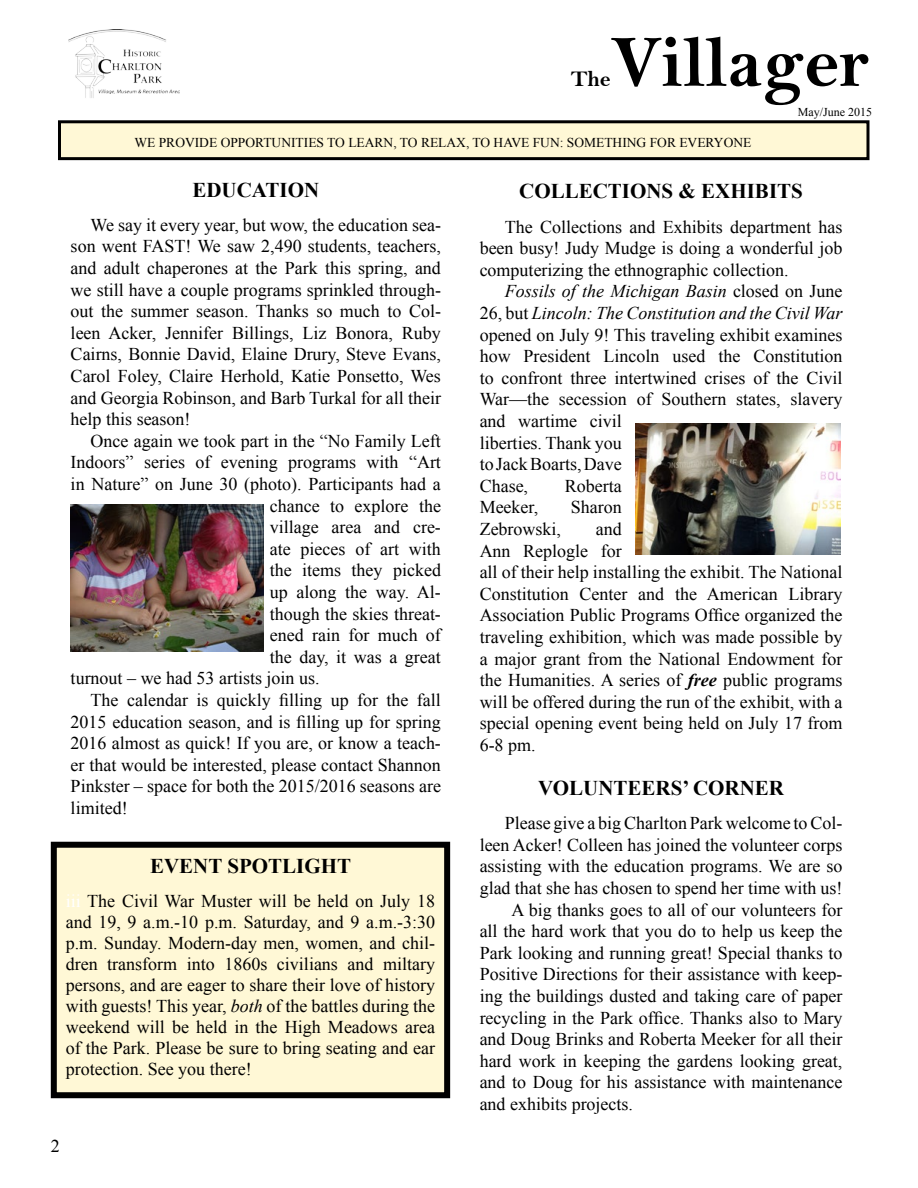
<style>
.page{position:relative;width:918px;height:1188px;background:#fff}
.page>*{position:absolute;margin:0;border:0;box-sizing:border-box;transform-origin:0 0}
.t1{font:73.5px "Bell MT Bold";color:#000}
.t2{font:22.5px "Bell MT Bold";color:#000}
.t3{font:700 21px "Times New Roman";color:#000}
.t4{font:18px/21.6px "Times New Roman";color:#000}
.t5{font:13.5px "Times New Roman";color:#000}
.t6{font:12px "Times New Roman";color:#000}
.s1{color:#fff}
.s2{font-style:italic}
.s3{font-weight:700;font-style:italic}
.s4{font-style:italic;color:#fff}
</style>
<div class="page">
<div style="left:59px;top:122px;width:809px;height:37px;background:#fff8d6"></div>
<div style="left:58px;top:120px;width:811px;height:40px;border:3px solid #000"></div>
<img style="left:68px;top:30px;width:112px;height:68px">
<div style="left:97px;top:95px;width:82px;height:15px;background:#fff"></div>
<img style="left:71px;top:504px;width:192px;height:147px">
<div style="left:54px;top:845px;width:393px;height:250px;background:#fff8d6"></div>
<div style="left:51px;top:842px;width:399px;height:256px;border:6px solid #000"></div>
<img style="left:635px;top:424px;width:205px;height:130px">
<h1 class="t1" style="left:611px;top:19px;width:260px">Villager</h1>
<p class="t5" style="left:134px;top:133px;width:618px">WE PROVIDE OPPORTUNITIES TO LEARN, TO RELAX, TO HAVE FUN: SOMETHING FOR EVERYONE</p>
<p class="t2" style="left:571px;top:65px;width:42px">The</p>
<p class="t6" style="left:798px;top:104px;width:76px">May/June 2015</p>
<p class="t3" style="left:192px;top:175px;width:128px">EDUCATION</p>
<p class="t4" style="left:71px;top:214px;width:372px"><span class="s1">iiii</span>We say it every year, but wow, the education sea-</p>
<p class="t4" style="left:71px;top:235px;width:372px">son went FAST! We saw 2,490 students, teachers,</p>
<p class="t4" style="left:71px;top:257px;width:372px">and adult chaperones at the Park this spring, and</p>
<p class="t4" style="left:71px;top:278px;width:372px">we still have a couple programs sprinkled through-</p>
<p class="t4" style="left:71px;top:300px;width:372px">out the summer season. Thanks so much to Col-</p>
<p class="t4" style="left:71px;top:322px;width:372px">leen Acker, Jennifer Billings, Liz Bonora, Ruby</p>
<p class="t4" style="left:71px;top:343px;width:372px">Cairns, Bonnie David, Elaine Drury, Steve Evans,</p>
<p class="t4" style="left:71px;top:365px;width:372px">Carol Foley, Claire Herhold, Katie Ponsetto, Wes</p>
<p class="t4" style="left:71px;top:386px;width:372px">and Georgia Robinson, and Barb Turkal for all their</p>
<p class="t4" style="left:71px;top:408px;width:121px">help this season!</p>
<p class="t4" style="left:71px;top:430px;width:372px"><span class="s1">iiii</span>Once again we took part in the “No Family Left</p>
<p class="t4" style="left:71px;top:451px;width:372px">Indoors” series of evening programs with “Art</p>
<p class="t4" style="left:71px;top:473px;width:372px">in Nature” on June 30 (photo). Participants had a</p>
<p class="t4" style="left:270px;top:494px;width:173px">chance to explore the</p>
<p class="t4" style="left:270px;top:516px;width:173px">village area and cre-</p>
<p class="t4" style="left:270px;top:538px;width:173px">ate pieces of art with</p>
<p class="t4" style="left:270px;top:559px;width:173px">the items they picked</p>
<p class="t4" style="left:270px;top:581px;width:173px">up along the way. Al-</p>
<p class="t4" style="left:270px;top:602px;width:173px">though the skies threat-</p>
<p class="t4" style="left:270px;top:624px;width:173px">ened rain for much of</p>
<p class="t4" style="left:270px;top:646px;width:173px">the day, it was a great</p>
<p class="t4" style="left:71px;top:667px;width:250px">turnout – we had 53 artists join us.</p>
<p class="t4" style="left:71px;top:689px;width:372px"><span class="s1">iiii</span>The calendar is quickly filling up for the fall</p>
<p class="t4" style="left:71px;top:710px;width:372px">2015 education season, and is filling up for spring</p>
<p class="t4" style="left:71px;top:732px;width:372px">2016 almost as quick! If you are, or know a teach-</p>
<p class="t4" style="left:71px;top:754px;width:372px">er that would be interested, please contact Shannon</p>
<p class="t4" style="left:71px;top:775px;width:372px">Pinkster – space for both the 2015/2016 seasons are</p>
<p class="t4" style="left:71px;top:797px;width:59px">limited!</p>
<p class="t3" style="left:150px;top:851px;width:202px">EVENT SPOTLIGHT</p>
<p class="t4" style="left:66px;top:890px;width:371px;line-height:21px;text-align:justify"><span class="s1">iii</span> The Civil War Muster will be held on July 18 and 19, 9 a.m.-10 p.m. Saturday, and 9 a.m.-3:30 p.m. Sunday. Modern-day men, women, and chil&shy;dren transform into 1860s civilians and miltary persons, and are eager to share their love of history with guests! This year, <span class="s2">both</span> of the battles during the weekend will be held in the High Meadows area of the Park. Please be sure to bring seating and ear protection. See you there!</p>
<p class="t4" style="left:51px;top:1135px;width:10px">2</p>
<p class="t3" style="left:519px;top:177px;width:285px">COLLECTIONS &amp; EXHIBITS</p>
<p class="t4" style="left:480px;top:215px;width:364px"><span class="s1">iiiii</span>The Collections and Exhibits department has been busy! Judy Mudge is doing a wonderful job computerizing the ethnographic collection. <span class="s1">iiiii</span><span class="s2">Fossils of the Michigan Basin</span> closed on June 26, but <span class="s2">Lincoln: The Constitution and the Civil War </span>opened on July 9! This traveling exhibit examines how President Lincoln used the Constitution to confront three intertwined crises of the Civil War—the secession of Southern states, slavery and wartime civil<br>liberties. Thank you<br>to Jack Boarts, Dave<br>Chase,</p>
<p class="t4" style="left:565px;top:475px;width:58px">Roberta</p>
<p class="t4" style="left:480px;top:496px;width:60px">Meeker,</p>
<p class="t4" style="left:571px;top:496px;width:52px">Sharon</p>
<p class="t4" style="left:480px;top:518px;width:83px">Zebrowski,</p>
<p class="t4" style="left:480px;top:518px;width:364px;text-indent:116px">and<br>Ann Replogle for<br>all of their help installing the exhibit. The National Constitution Center and the American Library Association Public Programs Office organized the traveling exhibition, which was made possible by a major grant from the National Endowment for the Humanities. A series of <span class="s3">free</span> public programs will be offered during the run of the exhibit, with a special opening event being held on July 17 from 6-8 pm.</p>
<p class="t3" style="left:538px;top:773px;width:247px">VOLUNTEERS’ CORNER</p>
<p class="t4" style="left:480px;top:812px;width:364px"><span class="s4">iiiii</span>Please give a big Charlton Park welcome to Col-</p>
<p class="t4" style="left:480px;top:834px;width:364px">leen Acker! Colleen has joined the volunteer corps</p>
<p class="t4" style="left:480px;top:855px;width:364px">assisting with the education programs. We are so</p>
<p class="t4" style="left:480px;top:877px;width:364px">glad that she has chosen to spend her time with us!</p>
<p class="t4" style="left:511px;top:898px;width:333px">A big thanks goes to all of our volunteers for</p>
<p class="t4" style="left:480px;top:920px;width:364px">all the hard work that you do to help us keep the</p>
<p class="t4" style="left:480px;top:942px;width:364px">Park looking and running great! Special thanks to</p>
<p class="t4" style="left:480px;top:963px;width:364px">Positive Directions for their assistance with keep-</p>
<p class="t4" style="left:480px;top:985px;width:364px">ing the buildings dusted and taking care of paper</p>
<p class="t4" style="left:480px;top:1006px;width:364px">recycling in the Park office. Thanks also to Mary</p>
<p class="t4" style="left:480px;top:1028px;width:364px">and Doug Brinks and Roberta Meeker for all their</p>
<p class="t4" style="left:480px;top:1050px;width:364px">hard work in keeping the gardens looking great,</p>
<p class="t4" style="left:480px;top:1071px;width:364px">and to Doug for his assistance with maintenance</p>
<p class="t4" style="left:480px;top:1093px;width:155px">and exhibits projects.</p>
</div>
